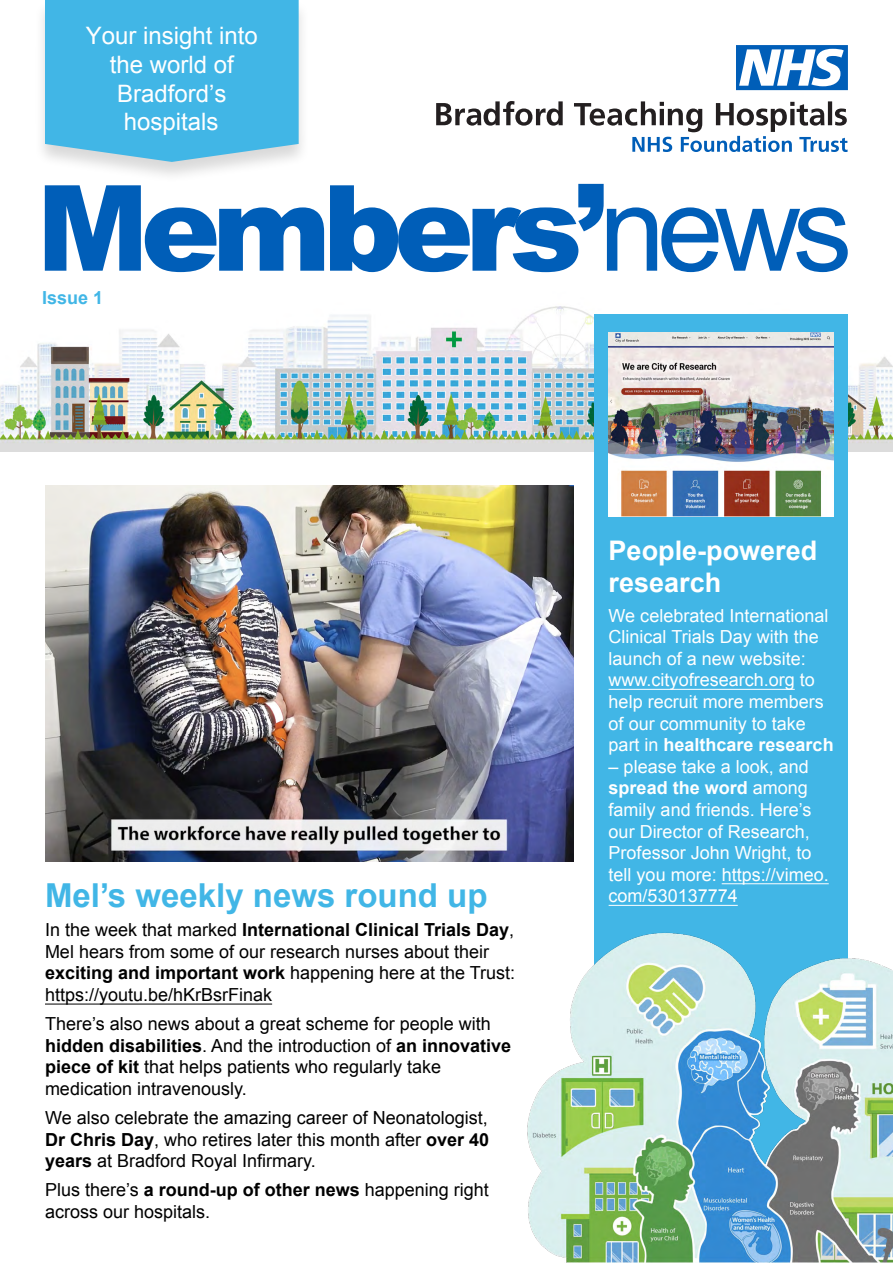
<style>
.page{position:relative;width:893px;height:1263px;background:#fff}
.page>*{position:absolute;margin:0;border:0;box-sizing:border-box;transform-origin:0 0}
.t1{font:900 119.25px "Arial";letter-spacing:-.07em;color:#005eb8}
.t2{font:700 33px "Arial";color:#41b6e6}
.t3{font:700 27px/32.4px "Arial";color:#fff}
.t4{font:24px/28.8px "Arial";color:#fff;text-align:center}
.t5{font:18px/21.6px "Arial";color:#000}
.t6{font:18px/21.6px "Arial";color:#fff}
.t7{font:700 18px "Arial";color:#41b6e6}
.s1{font-weight:400}
.s2{font-weight:700}
</style>
<div class="page">
<img style="left:0;top:306px;width:893px;height:145px">
<div style="left:33px;top:0;width:277px;height:184px;background:#000;opacity:.15"></div>
<div style="left:45px;top:0;width:254px;height:162px;background:#41b6e6"></div>
<div style="left:594px;top:315px;width:254px;height:903px;background:#41b6e6"></div>
<svg style="left:436px;top:101px;width:412px;height:51px"></svg>
<svg style="left:736px;top:45px;width:112px;height:45px"></svg>
<hr style="left:45px;top:1004px;width:227px;height:1px;background:#000">
<img style="left:45px;top:486px;width:528px;height:375px">
<hr style="left:609px;top:689px;width:186px;height:1px;background:#fff">
<hr style="left:722px;top:883px;width:107px;height:1px;background:#fff">
<hr style="left:609px;top:905px;width:129px;height:1px;background:#fff">
<img style="left:609px;top:332px;width:225px;height:185px">
<img style="left:527px;top:932px;width:366px;height:331px">
<h3 class="t4" style="left:86px;top:21px;width:174px">Your insight into the world of<br>Bradford’s hospitals</h3>
<h1 class="t1" style="left:36px;top:142px;width:817px">Members’<span class="s1">news</span></h1>
<p class="t7" style="left:42px;top:286px;width:63px">Issue 1</p>
<h2 class="t2" style="left:45px;top:874px;width:444px">Mel’s weekly news round up</h2>
<p class="t5" style="left:45px;top:919px;width:472px">In the week that marked <span class="s2">International Clinical Trials Day</span>, Mel hears from some of our research nurses about their <span class="s2">exciting and important work</span> happening here at the Trust: https://youtu.be/hKrBsrFinak</p>
<p class="t5" style="left:45px;top:1013px;width:468px">There’s also news about a great scheme for people with <span class="s2">hidden disabilities</span>. And the introduction of <span class="s2">an innovative piece of kit</span> that helps patients who regularly take medication intravenously.</p>
<p class="t5" style="left:45px;top:1107px;width:446px;text-align:justify">We also celebrate the amazing career of Neonatologist, <span class="s2">Dr Chris Day</span>, who retires later this month after <span class="s2">over 40 years</span> at Bradford Royal Infirmary.</p>
<p class="t5" style="left:45px;top:1179px;width:445px">Plus there’s <span class="s2">a round-up of other news</span> happening right across our hospitals.</p>
<h3 class="t3" style="left:609px;top:535px;width:210px">People-powered research</h3>
<p class="t6" style="left:609px;top:605px;width:226px">We celebrated International<br>Clinical Trials Day with the launch of a new website: www.cityofresearch.org to help recruit more members of our community to take part in <span class="s2">healthcare research</span></p>
<p class="t6" style="left:609px;top:756px;width:222px">– please take a look, and <span class="s2">spread the word</span> among family and friends. Here’s our Director of Research,<br>Professor John Wright, to tell you more: https://vimeo. com/530137774</p>
</div>
